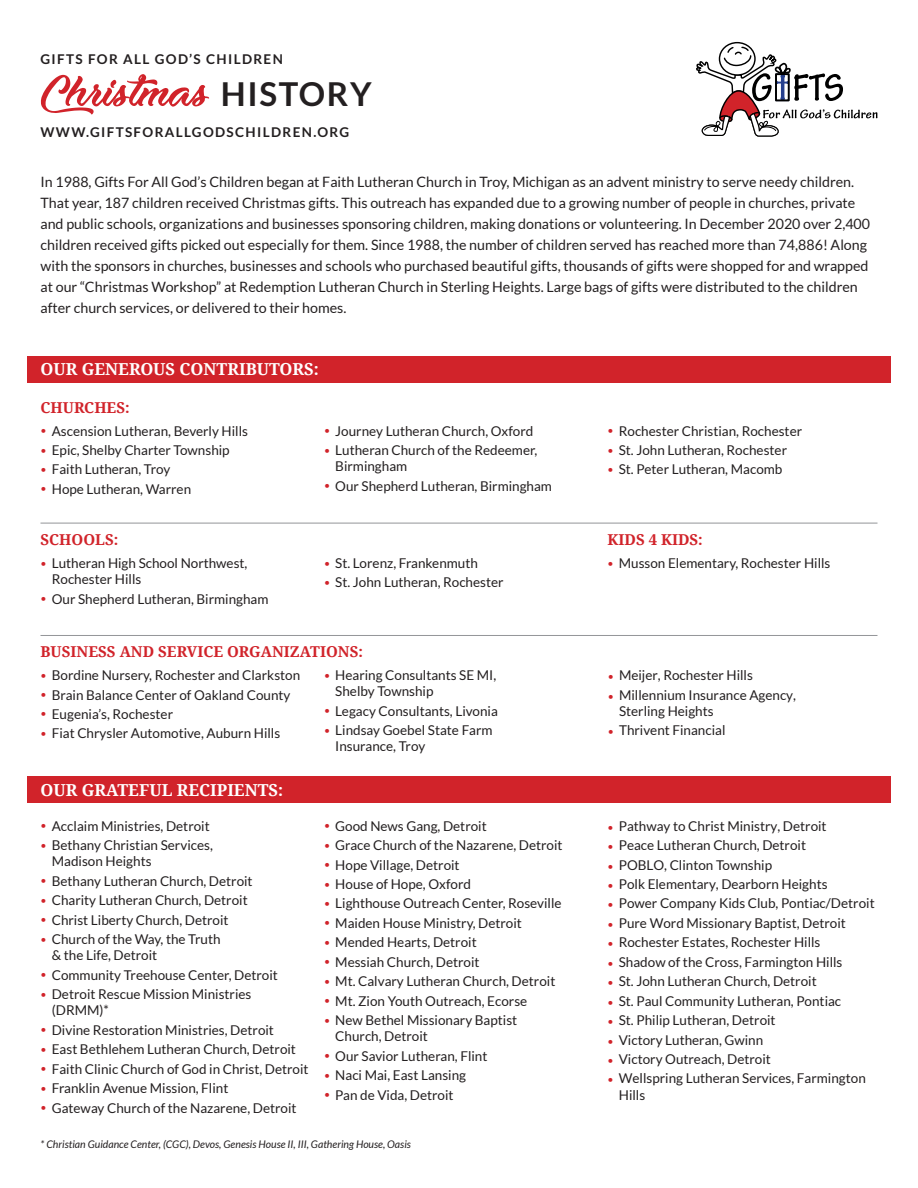
<style>
.page{position:relative;width:918px;height:1188px;background:#fff}
.page>*{position:absolute;margin:0;border:0;box-sizing:border-box;transform-origin:0 0}
.t1{font:66px "Moonlights on the Beach";color:#d1232a}
.t2{font:700 33px "Lato";letter-spacing:.05em;color:#231f20}
.t3{font:700 16.5px "Noto Serif";color:#fff}
.t4{font:700 15px "Noto Serif";color:#d1232a}
.t5{font:14.25px/21px "Lato";color:#231f20}
.t6{font:13.5px/16.2px "Lato";color:#231f20}
.t7{font:700 13.5px "Lato";letter-spacing:.1em;color:#231f20}
.t8{font:italic 10.5px "Lato";color:#231f20}
.s1{font-size:10.5px;color:#d1232a}
</style>
<div class="page">
<svg style="left:696px;top:41px;width:182px;height:96px"></svg>
<div style="left:27px;top:356px;width:864px;height:27px;background:#d1232a"></div>
<div style="left:27px;top:776px;width:864px;height:27px;background:#d1232a"></div>
<hr style="left:40px;top:523px;width:838px;height:1px;background:#939598">
<hr style="left:40px;top:635px;width:838px;height:1px;background:#939598">
<p class="t7" style="left:40px;top:51px;width:244px">GIFTS FOR ALL GOD’S CHILDREN</p>
<p class="t1" style="left:40px;top:61px;width:172px">Christmas</p>
<p class="t2" style="left:221px;top:75px;width:152px">HISTORY</p>
<p class="t7" style="left:40px;top:124px;width:310px">WWW.GIFTSFORALLGODSCHILDREN.ORG</p>
<p class="t5" style="left:40px;top:171px;width:831px">In 1988, Gifts For All God’s Children began at Faith Lutheran Church in Troy, Michigan as an advent ministry to serve needy children.<br>That year, 187 children received Christmas gifts. This outreach has expanded due to a growing number of people in churches, private and public schools, organizations and businesses sponsoring children, making donations or volunteering. In December 2020 over 2,400 children received gifts picked out especially for them. Since 1988, the number of children served has reached more than 74,886! Along with the sponsors in churches, businesses and schools who purchased beautiful gifts, thousands of gifts were shopped for and wrapped at our “Christmas Workshop” at Redemption Lutheran Church in Sterling Heights. Large bags of gifts were distributed to the children after church services, or delivered to their homes.</p>
<p class="t3" style="left:40px;top:357px;width:280px">OUR GENEROUS CONTRIBUTORS:</p>
<p class="t4" style="left:40px;top:397px;width:91px">CHURCHES:</p>
<p class="t6" style="left:40px;top:423px;width:209px"><span class="s1">•</span> Ascension Lutheran, Beverly Hills</p>
<p class="t6" style="left:40px;top:442px;width:191px"><span class="s1">•</span> Epic, Shelby Charter Township</p>
<p class="t6" style="left:40px;top:461px;width:132px"><span class="s1">•</span> Faith Lutheran, Troy</p>
<p class="t6" style="left:40px;top:481px;width:152px"><span class="s1">•</span> Hope Lutheran, Warren</p>
<p class="t4" style="left:40px;top:529px;width:79px">SCHOOLS:</p>
<p class="t6" style="left:52px;top:555px;width:197px;text-indent:-11px"><span class="s1">•</span> Lutheran High School Northwest,<br>Rochester Hills</p>
<p class="t6" style="left:40px;top:591px;width:230px"><span class="s1">•</span> Our Shepherd Lutheran, Birmingham</p>
<p class="t6" style="left:324px;top:423px;width:211px"><span class="s1">•</span> Journey Lutheran Church, Oxford</p>
<p class="t6" style="left:335px;top:442px;width:204px;text-indent:-11px"><span class="s1">•</span> Lutheran Church of the Redeemer,<br>Birmingham</p>
<p class="t6" style="left:324px;top:478px;width:230px"><span class="s1">•</span> Our Shepherd Lutheran, Birmingham</p>
<p class="t6" style="left:324px;top:555px;width:156px"><span class="s1">•</span> St. Lorenz, Frankenmuth</p>
<p class="t6" style="left:324px;top:574px;width:181px"><span class="s1">•</span> St. John Lutheran, Rochester</p>
<p class="t4" style="left:40px;top:641px;width:324px">BUSINESS AND SERVICE ORGANIZATIONS:</p>
<p class="t6" style="left:40px;top:667px;width:261px"><span class="s1">•</span> Bordine Nursery, Rochester and Clarkston</p>
<p class="t6" style="left:40px;top:686px;width:252px"><span class="s1">•</span> Brain Balance Center of Oakland County</p>
<p class="t6" style="left:40px;top:706px;width:134px"><span class="s1">•</span> Eugenia’s, Rochester</p>
<p class="t6" style="left:40px;top:725px;width:241px"><span class="s1">•</span> Fiat Chrysler Automotive, Auburn Hills</p>
<p class="t6" style="left:335px;top:667px;width:163px;text-indent:-11px"><span class="s1">•</span> Hearing Consultants SE MI,<br>Shelby Township</p>
<p class="t6" style="left:324px;top:703px;width:175px"><span class="s1">•</span> Legacy Consultants, Livonia</p>
<p class="t6" style="left:335px;top:722px;width:159px;text-indent:-11px"><span class="s1">•</span> Lindsay Goebel State Farm<br>Insurance, Troy</p>
<p class="t3" style="left:40px;top:778px;width:244px">OUR GRATEFUL RECIPIENTS:</p>
<p class="t6" style="left:40px;top:818px;width:171px"><span class="s1">•</span> Acclaim Ministries, Detroit</p>
<p class="t6" style="left:52px;top:837px;width:163px;text-indent:-11px"><span class="s1">•</span> Bethany Christian Services,<br>Madison Heights</p>
<p class="t6" style="left:40px;top:873px;width:214px"><span class="s1">•</span> Bethany Lutheran Church, Detroit</p>
<p class="t6" style="left:40px;top:892px;width:209px"><span class="s1">•</span> Charity Lutheran Church, Detroit</p>
<p class="t6" style="left:40px;top:912px;width:190px"><span class="s1">•</span> Christ Liberty Church, Detroit</p>
<p class="t6" style="left:52px;top:931px;width:170px;text-indent:-11px"><span class="s1">•</span> Church of the Way, the Truth &amp; the Life, Detroit</p>
<p class="t6" style="left:40px;top:967px;width:239px"><span class="s1">•</span> Community Treehouse Center, Detroit</p>
<p class="t6" style="left:52px;top:986px;width:201px;text-indent:-11px"><span class="s1">•</span> Detroit Rescue Mission Ministries (DRMM)*</p>
<p class="t6" style="left:40px;top:1022px;width:235px"><span class="s1">•</span> Divine Restoration Ministries, Detroit</p>
<p class="t6" style="left:40px;top:1041px;width:257px"><span class="s1">•</span> East Bethlehem Lutheran Church, Detroit</p>
<p class="t6" style="left:40px;top:1061px;width:270px"><span class="s1">•</span> Faith Clinic Church of God in Christ, Detroit</p>
<p class="t6" style="left:40px;top:1080px;width:189px"><span class="s1">•</span> Franklin Avenue Mission, Flint</p>
<p class="t6" style="left:40px;top:1100px;width:258px"><span class="s1">•</span> Gateway Church of the Nazarene, Detroit</p>
<p class="t6" style="left:324px;top:818px;width:164px"><span class="s1">•</span> Good News Gang, Detroit</p>
<p class="t6" style="left:324px;top:837px;width:240px"><span class="s1">•</span> Grace Church of the Nazarene, Detroit</p>
<p class="t6" style="left:324px;top:857px;width:137px"><span class="s1">•</span> Hope Village, Detroit</p>
<p class="t6" style="left:324px;top:876px;width:149px"><span class="s1">•</span> House of Hope, Oxford</p>
<p class="t6" style="left:324px;top:895px;width:239px"><span class="s1">•</span> Lighthouse Outreach Center, Roseville</p>
<p class="t6" style="left:324px;top:915px;width:199px"><span class="s1">•</span> Maiden House Ministry, Detroit</p>
<p class="t6" style="left:324px;top:934px;width:154px"><span class="s1">•</span> Mended Hearts, Detroit</p>
<p class="t6" style="left:324px;top:954px;width:157px"><span class="s1">•</span> Messiah Church, Detroit</p>
<p class="t6" style="left:324px;top:973px;width:233px"><span class="s1">•</span> Mt. Calvary Lutheran Church, Detroit</p>
<p class="t6" style="left:324px;top:993px;width:205px"><span class="s1">•</span> Mt. Zion Youth Outreach, Ecorse</p>
<p class="t6" style="left:335px;top:1012px;width:183px;text-indent:-11px"><span class="s1">•</span> New Bethel Missionary Baptist<br>Church, Detroit</p>
<p class="t6" style="left:324px;top:1048px;width:165px"><span class="s1">•</span> Our Savior Lutheran, Flint</p>
<p class="t6" style="left:324px;top:1067px;width:144px"><span class="s1">•</span> Naci Mai, East Lansing</p>
<p class="t6" style="left:324px;top:1087px;width:131px"><span class="s1">•</span> Pan de Vida, Detroit</p>
<p class="t8" style="left:40px;top:1138px;width:372px">* Christian Guidance Center, (CGC), Devos, Genesis House II, III, Gathering House, Oasis</p>
<p class="t6" style="left:608px;top:423px;width:196px"><span class="s1">•</span> Rochester Christian, Rochester</p>
<p class="t6" style="left:608px;top:442px;width:181px"><span class="s1">•</span> St. John Lutheran, Rochester</p>
<p class="t6" style="left:608px;top:461px;width:177px"><span class="s1">•</span> St. Peter Lutheran, Macomb</p>
<p class="t4" style="left:608px;top:529px;width:97px">KIDS 4 KIDS:</p>
<p class="t6" style="left:608px;top:555px;width:224px"><span class="s1">•</span> Musson Elementary, Rochester Hills</p>
<p class="t6" style="left:608px;top:667px;width:147px"><span class="s1">•</span> Meijer, Rochester Hills</p>
<p class="t6" style="left:619px;top:687px;width:179px;text-indent:-11px"><span class="s1">•</span> Millennium Insurance Agency,<br>Sterling Heights</p>
<p class="t6" style="left:608px;top:722px;width:119px"><span class="s1">•</span> Thrivent Financial</p>
<p class="t6" style="left:608px;top:818px;width:221px"><span class="s1">•</span> Pathway to Christ Ministry, Detroit</p>
<p class="t6" style="left:608px;top:837px;width:200px"><span class="s1">•</span> Peace Lutheran Church, Detroit</p>
<p class="t6" style="left:608px;top:857px;width:166px"><span class="s1">•</span> POBLO, Clinton Township</p>
<p class="t6" style="left:608px;top:876px;width:222px"><span class="s1">•</span> Polk Elementary, Dearborn Heights</p>
<p class="t6" style="left:608px;top:895px;width:269px"><span class="s1">•</span> Power Company Kids Club, Pontiac/Detroit</p>
<p class="t6" style="left:608px;top:915px;width:240px"><span class="s1">•</span> Pure Word Missionary Baptist, Detroit</p>
<p class="t6" style="left:608px;top:934px;width:214px"><span class="s1">•</span> Rochester Estates, Rochester Hills</p>
<p class="t6" style="left:608px;top:954px;width:237px"><span class="s1">•</span> Shadow of the Cross, Farmington Hills</p>
<p class="t6" style="left:608px;top:973px;width:211px"><span class="s1">•</span> St. John Lutheran Church, Detroit</p>
<p class="t6" style="left:608px;top:993px;width:235px"><span class="s1">•</span> St. Paul Community Lutheran, Pontiac</p>
<p class="t6" style="left:608px;top:1012px;width:170px"><span class="s1">•</span> St. Philip Lutheran, Detroit</p>
<p class="t6" style="left:608px;top:1031px;width:157px"><span class="s1">•</span> Victory Lutheran, Gwinn</p>
<p class="t6" style="left:608px;top:1051px;width:165px"><span class="s1">•</span> Victory Outreach, Detroit</p>
<p class="t6" style="left:619px;top:1070px;width:249px;text-indent:-11px"><span class="s1">•</span> Wellspring Lutheran Services, Farmington<br>Hills</p>
</div>
